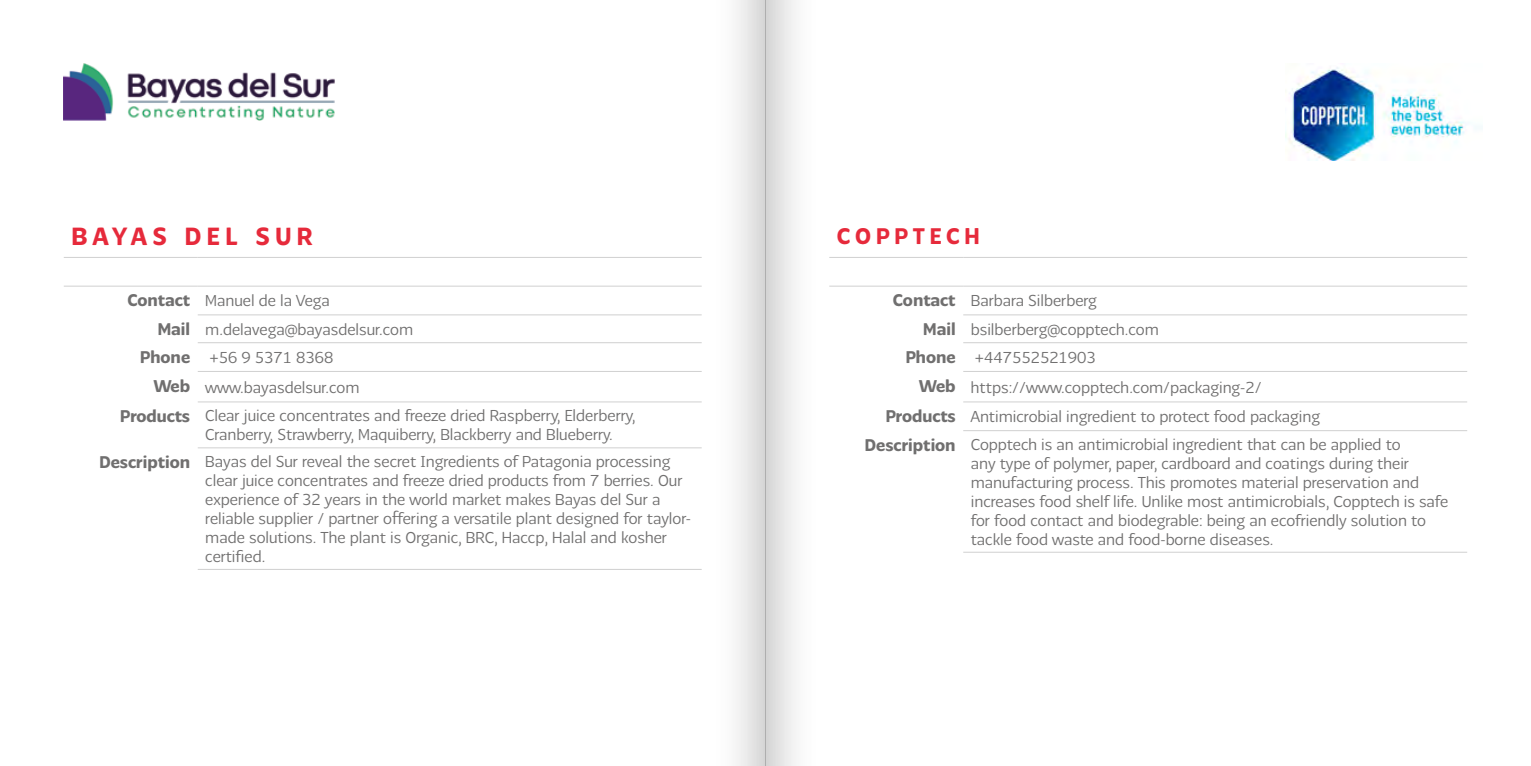
<style>
.page{position:relative;width:1531px;height:766px;background:#fff}
.page>*{position:absolute;margin:0;border:0;box-sizing:border-box;transform-origin:0 0}
.t1{font:24.75px "Chilena Gruesa";letter-spacing:.22em;color:#e62a3b}
.t2{font:22.5px "Chilena Gruesa";letter-spacing:.22em;color:#e62a3b}
.t3{font:15.75px/18.9px "Chilena Fina";color:#706f6f}
.s1{font-family:"Chilena Gruesa";font-size:16.88px}
</style>
<div class="page">
<div style="left:765px;top:0;width:64px;height:765px;background:linear-gradient(to right,#dbdada,#fff)"></div>
<div style="left:702px;top:0;width:63px;height:765px;background:linear-gradient(to right,#fff,#ddd)"></div>
<hr style="left:198px;top:447px;width:504px;height:1px;background:#d0d0d0">
<hr style="left:198px;top:371px;width:504px;height:1px;background:#d0d0d0">
<hr style="left:198px;top:401px;width:504px;height:1px;background:#d0d0d0">
<hr style="left:64px;top:257px;width:134px;height:1px;background:#d0d0d0">
<hr style="left:64px;top:286px;width:134px;height:1px;background:#d0d0d0">
<hr style="left:198px;top:314px;width:504px;height:1px;background:#d0d0d0">
<hr style="left:198px;top:342px;width:504px;height:1px;background:#d0d0d0">
<hr style="left:198px;top:569px;width:504px;height:1px;background:#d0d0d0">
<hr style="left:198px;top:257px;width:504px;height:1px;background:#d0d0d0">
<hr style="left:198px;top:286px;width:504px;height:1px;background:#d0d0d0">
<img style="left:64px;top:64px;width:271px;height:56px">
<hr style="left:963px;top:430px;width:504px;height:1px;background:#d0d0d0">
<hr style="left:963px;top:371px;width:504px;height:1px;background:#d0d0d0">
<hr style="left:963px;top:401px;width:504px;height:1px;background:#d0d0d0">
<hr style="left:829px;top:257px;width:134px;height:1px;background:#d0d0d0">
<hr style="left:829px;top:286px;width:134px;height:1px;background:#d0d0d0">
<hr style="left:963px;top:314px;width:504px;height:1px;background:#d0d0d0">
<hr style="left:963px;top:342px;width:504px;height:1px;background:#d0d0d0">
<hr style="left:963px;top:551px;width:504px;height:1px;background:#d0d0d0">
<hr style="left:963px;top:257px;width:504px;height:1px;background:#d0d0d0">
<hr style="left:963px;top:286px;width:504px;height:1px;background:#d0d0d0">
<img style="left:1285px;top:67px;width:192px;height:93px">
<h1 class="t1" style="left:71px;top:221px;width:243px">BAYAS DEL SUR</h1>
<p class="t3" style="left:127px;top:291px;width:204px"><span class="s1">Contact</span> Manuel de la Vega</p>
<p class="t3" style="left:158px;top:319px;width:257px"><span class="s1">Mail</span> m.delavega@bayasdelsur.com</p>
<p class="t3" style="left:140px;top:348px;width:195px"><span class="s1">Phone</span> +56 9 5371 8368</p>
<p class="t3" style="left:153px;top:377px;width:208px"><span class="s1">Web</span> www.bayasdelsur.com</p>
<p class="t3" style="left:120px;top:406px;width:517px"><span class="s1">Products</span> Clear juice concentrates and freeze dried Raspberry, Elderberry,</p>
<p class="t3" style="left:99px;top:421px;width:572px;line-height:27px;text-indent:106px">Cranberry, Strawberry, Maquiberry, Blackberry and Blueberry.<br><span class="s1">Description</span> Bayas del Sur reveal the secret Ingredients of Patagonia processing</p>
<p class="t3" style="left:205px;top:471px;width:487px">clear juice concentrates and freeze dried products from 7 berries. Our experience of 32 years in the world market makes Bayas del Sur a reliable supplier / partner offering a versatile plant designed for taylor&shy;made solutions. The plant is Organic, BRC, Haccp, Halal and kosher certified.</p>
<h2 class="t2" style="left:837px;top:222px;width:144px">COPPTECH</h2>
<p class="t3" style="left:893px;top:291px;width:205px"><span class="s1">Contact</span> Barbara Silberberg</p>
<p class="t3" style="left:923px;top:319px;width:237px"><span class="s1">Mail</span> bsilberberg@copptech.com</p>
<p class="t3" style="left:906px;top:348px;width:192px"><span class="s1">Phone</span> +447552521903</p>
<p class="t3" style="left:919px;top:377px;width:344px"><span class="s1">Web</span> https://www.copptech.com/packaging-2/</p>
<p class="t3" style="left:886px;top:407px;width:436px"><span class="s1">Products</span> Antimicrobial ingredient to protect food packaging</p>
<p class="t3" style="left:971px;top:435px;width:479px;text-indent:-106px"><span class="s1">Description</span> Copptech is an antimicrobial ingredient that can be applied to<br>any type of polymer, paper, cardboard and coatings during their manufacturing process. This promotes material preservation and increases food shelf life. Unlike most antimicrobials, Copptech is safe for food contact and biodegrable: being an ecofriendly solution to tackle food waste and food-borne diseases.</p>
</div>
